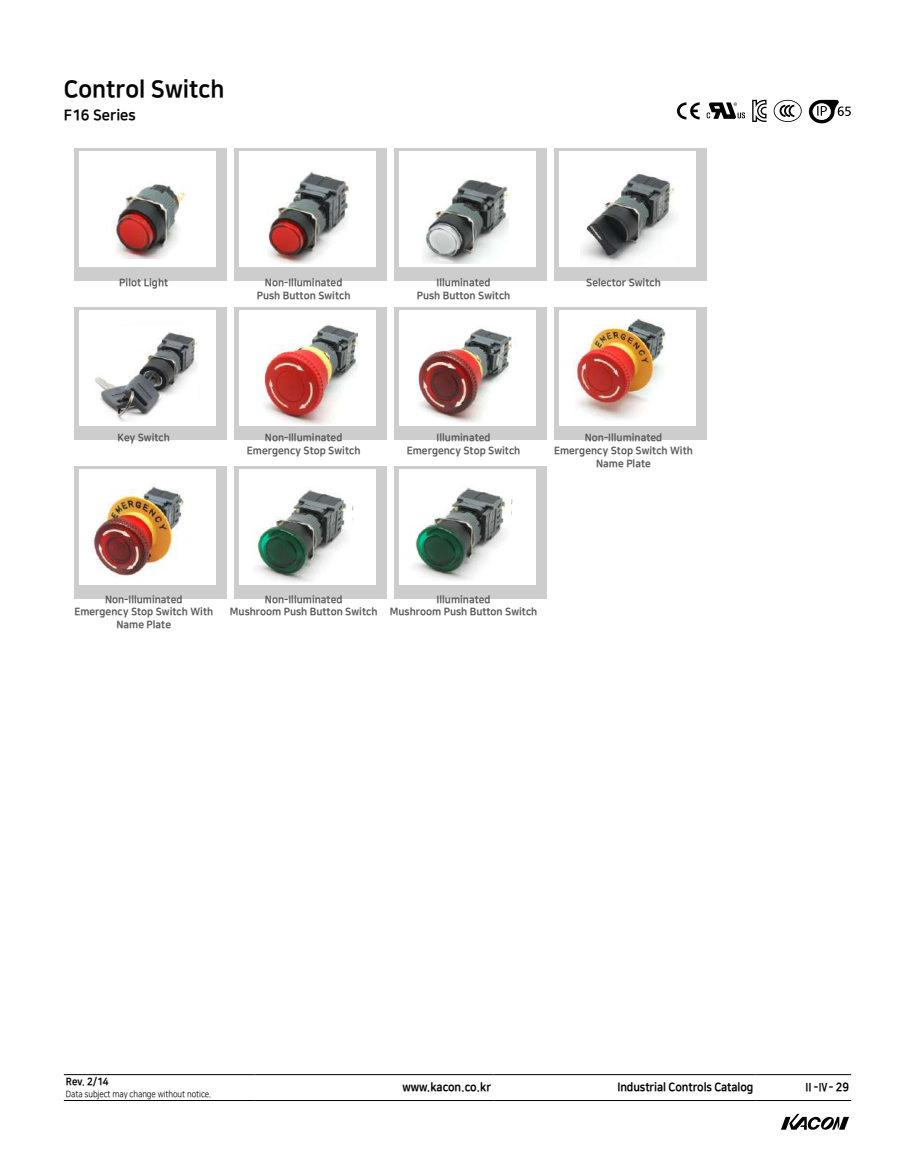
<style>
.page{position:relative;width:915px;height:1170px;background:#fff}
.page>*{position:absolute;margin:0;border:0;box-sizing:border-box;transform-origin:0 0}
.t1{font:24px "Nanum Square EB";color:#050505;scale:.94 1}
.t2{font:15px "Nanum Square EB";color:#050505;scale:.94 1}
.t3{font:12px "Nanum Square EB";letter-spacing:-.01em;color:#000;scale:.89 1}
.t4{font:10.5px/12.6px "Nanum Square EB";color:#595757;text-align:center;scale:.94 1}
.t5{font:10.5px "Nanum Square EB";color:#000;scale:.89 1}
.t6{font:9px "Nanum Square R";letter-spacing:-.01em;color:#000;scale:.89 1}
.s1{font-family:"Nanum Gothic";font-weight:700}
</style>
<div class="page">
<hr style="left:64px;top:1074px;width:190px;height:1px;background:#000">
<hr style="left:254px;top:1074px;width:239px;height:1px;background:#000">
<hr style="left:493px;top:1074px;width:262px;height:1px;background:#000">
<hr style="left:755px;top:1074px;width:95px;height:1px;background:#000">
<hr style="left:64px;top:1099px;width:190px;height:1px;background:#000">
<hr style="left:254px;top:1099px;width:239px;height:1px;background:#000">
<hr style="left:493px;top:1099px;width:262px;height:1px;background:#000">
<hr style="left:755px;top:1099px;width:95px;height:1px;background:#000">
<svg style="left:781px;top:1113px;width:67px;height:16px"></svg>
<div style="left:74px;top:148px;width:152px;height:132px;background:#cdcdcd"></div>
<div style="left:79px;top:151px;width:136px;height:116px;background:#fff"></div>
<div style="left:74px;top:307px;width:152px;height:132px;background:#cdcdcd"></div>
<div style="left:79px;top:310px;width:136px;height:116px;background:#fff"></div>
<div style="left:74px;top:466px;width:152px;height:132px;background:#cdcdcd"></div>
<div style="left:79px;top:469px;width:136px;height:116px;background:#fff"></div>
<div style="left:234px;top:148px;width:152px;height:132px;background:#cdcdcd"></div>
<div style="left:239px;top:151px;width:136px;height:116px;background:#fff"></div>
<div style="left:234px;top:307px;width:152px;height:132px;background:#cdcdcd"></div>
<div style="left:239px;top:310px;width:136px;height:116px;background:#fff"></div>
<div style="left:234px;top:466px;width:152px;height:132px;background:#cdcdcd"></div>
<div style="left:239px;top:469px;width:136px;height:116px;background:#fff"></div>
<div style="left:394px;top:148px;width:152px;height:132px;background:#cdcdcd"></div>
<div style="left:399px;top:151px;width:136px;height:116px;background:#fff"></div>
<div style="left:394px;top:307px;width:152px;height:132px;background:#cdcdcd"></div>
<div style="left:399px;top:310px;width:136px;height:116px;background:#fff"></div>
<div style="left:394px;top:466px;width:152px;height:132px;background:#cdcdcd"></div>
<div style="left:399px;top:469px;width:136px;height:116px;background:#fff"></div>
<div style="left:554px;top:148px;width:152px;height:132px;background:#cdcdcd"></div>
<div style="left:559px;top:151px;width:136px;height:116px;background:#fff"></div>
<div style="left:554px;top:307px;width:152px;height:132px;background:#cdcdcd"></div>
<div style="left:559px;top:310px;width:136px;height:116px;background:#fff"></div>
<svg style="left:677px;top:102px;width:22px;height:17px"></svg>
<svg style="left:706px;top:102px;width:38px;height:17px"></svg>
<svg style="left:773px;top:100px;width:28px;height:22px"></svg>
<svg style="left:808px;top:100px;width:42px;height:23px"></svg>
<svg style="left:752px;top:100px;width:14px;height:22px"></svg>
<img style="left:115px;top:184px;width:71px;height:75px">
<img style="left:268px;top:172px;width:82px;height:92px">
<img style="left:422px;top:179px;width:86px;height:85px">
<img style="left:580px;top:174px;width:95px;height:89px">
<img style="left:94px;top:332px;width:103px;height:89px">
<img style="left:257px;top:324px;width:100px;height:100px">
<img style="left:417px;top:328px;width:95px;height:95px">
<img style="left:573px;top:318px;width:93px;height:102px">
<img style="left:93px;top:486px;width:92px;height:91px">
<img style="left:255px;top:489px;width:93px;height:94px">
<img style="left:413px;top:487px;width:94px;height:94px">
<h1 class="t1" style="left:64px;top:77px;width:172px">Control Switch</h1>
<h2 class="t2" style="left:64px;top:107px;width:78px">F16 Series</h2>
<p class="t4" style="left:119px;top:276px;width:53px">Pilot Light</p>
<p class="t4" style="left:257px;top:276px;width:101px">Non-Illuminated<br>Push Button Switch</p>
<p class="t4" style="left:416px;top:276px;width:101px">Illuminated<br>Push Button Switch</p>
<p class="t4" style="left:586px;top:276px;width:81px">Selector Switch</p>
<p class="t4" style="left:117px;top:432px;width:57px">Key Switch</p>
<p class="t4" style="left:247px;top:432px;width:122px">Non-Illuminated<br>Emergency Stop Switch</p>
<p class="t4" style="left:406px;top:432px;width:122px">Illuminated<br>Emergency Stop Switch</p>
<p class="t4" style="left:554px;top:432px;width:149px">Non-Illuminated<br>Emergency Stop Switch With<br>Name Plate</p>
<p class="t4" style="left:74px;top:593px;width:149px">Non-Illuminated<br>Emergency Stop Switch With<br>Name Plate</p>
<p class="t4" style="left:230px;top:593px;width:158px">Non-Illuminated<br>Mushroom Push Button Switch</p>
<p class="t4" style="left:390px;top:593px;width:158px">Illuminated<br>Mushroom Push Button Switch</p>
<p class="t5" style="left:66px;top:1075px;width:50px">Rev. 2/14</p>
<p class="t6" style="left:66px;top:1088px;width:164px">Data subject may change without notice.</p>
<p class="t3" style="left:402px;top:1080px;width:101px">www.kacon.co.kr</p>
<p class="t3" style="left:617px;top:1080px;width:154px">Industrial Controls Catalog</p>
<p class="t3" style="left:802px;top:1080px;width:53px"><span class="s1">Ⅱ</span>-<span class="s1">Ⅳ</span>- 29</p>
</div>
